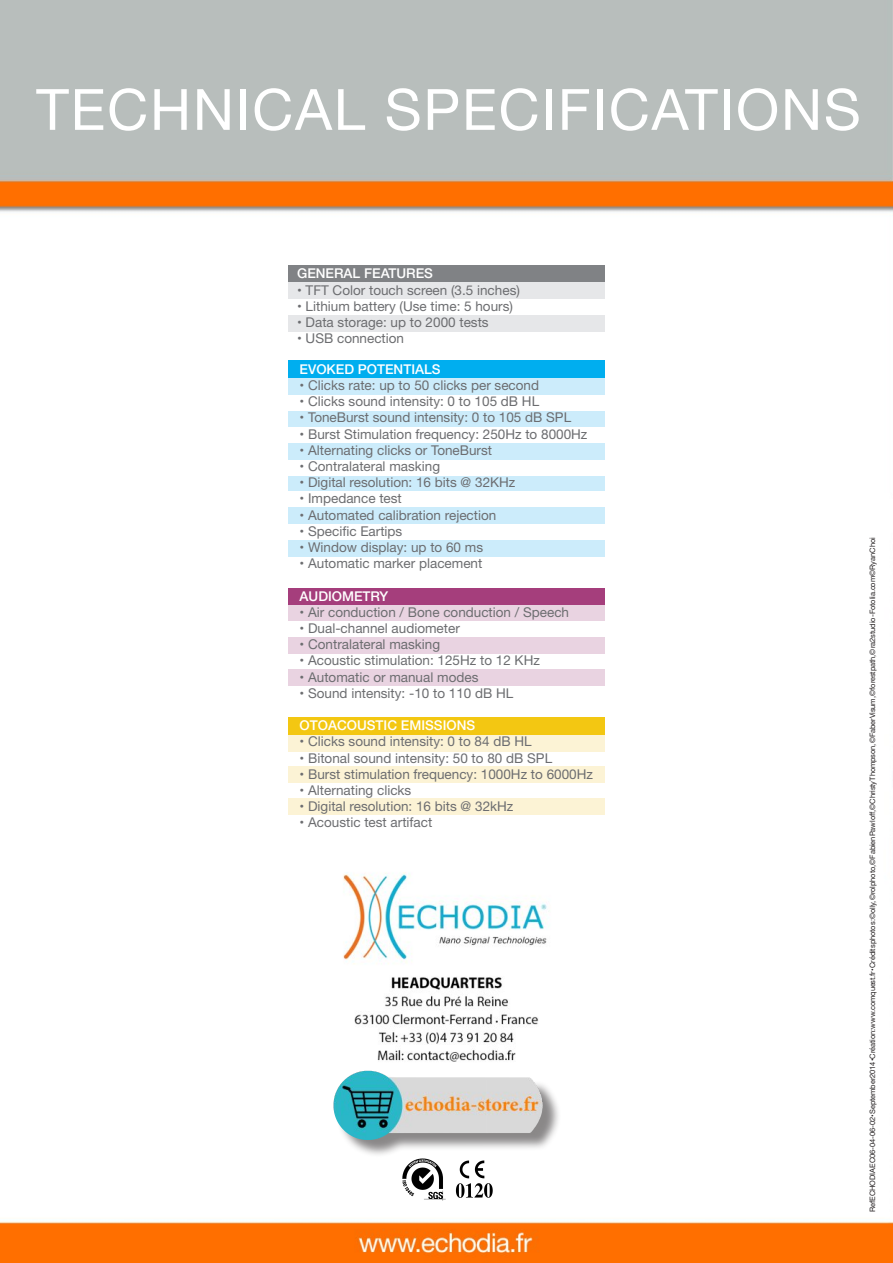
<style>
.page{position:relative;width:893px;height:1263px;background:#fff}
.page>*{position:absolute;margin:0;border:0;box-sizing:border-box;transform-origin:0 0}
.t1{font:57px "Helvetica Neue";letter-spacing:.03em;color:#fff}
.t2{font:13.5px "Helvetica Neue";color:#6c6d70}
.t3{font:500 13.5px "Helvetica Neue";color:#fff}
.t4{font:7.5px "Helvetica Neue";letter-spacing:-.015em;color:#231f20}
</style>
<div class="page">
<img style="left:0;top:0;width:893px;height:1263px">
<img style="left:454px;top:1167px;width:39px;height:33px">
<img style="left:399px;top:1167px;width:50px;height:37px">
<div style="left:288px;top:558px;width:317px;height:16px;background:#fff"></div>
<div style="left:288px;top:569px;width:317px;height:16px;background:#fff"></div>
<img style="left:333px;top:1060px;width:227px;height:107px">
<div style="left:288px;top:360px;width:317px;height:18px;background:#00aeef"></div>
<div style="left:288px;top:588px;width:317px;height:17px;background:#a53e7c"></div>
<div style="left:288px;top:265px;width:317px;height:17px;background:#808285"></div>
<div style="left:288px;top:717px;width:317px;height:18px;background:#f3c712"></div>
<div style="left:288px;top:378px;width:317px;height:179px;background:#ccecfb"></div>
<div style="left:288px;top:605px;width:317px;height:16px;background:#e9d3e1"></div>
<div style="left:288px;top:282px;width:317px;height:50px;background:#e6e7e9"></div>
<div style="left:288px;top:735px;width:317px;height:16px;background:#fcf3d5"></div>
<div style="left:288px;top:395px;width:317px;height:16px;background:#fff"></div>
<div style="left:288px;top:621px;width:317px;height:16px;background:#fff"></div>
<div style="left:288px;top:299px;width:317px;height:16px;background:#fff"></div>
<div style="left:288px;top:752px;width:317px;height:15px;background:#fff"></div>
<div style="left:288px;top:427px;width:317px;height:16px;background:#fff"></div>
<div style="left:288px;top:460px;width:317px;height:16px;background:#fff"></div>
<div style="left:288px;top:491px;width:317px;height:16px;background:#fff"></div>
<div style="left:288px;top:524px;width:317px;height:16px;background:#fff"></div>
<div style="left:288px;top:637px;width:317px;height:16px;background:#e9d3e1"></div>
<div style="left:288px;top:669px;width:317px;height:16px;background:#e9d3e1"></div>
<div style="left:288px;top:767px;width:317px;height:16px;background:#fcf3d5"></div>
<div style="left:288px;top:798px;width:317px;height:17px;background:#fcf3d5"></div>
<h1 class="t1" style="left:36px;top:68px;width:826px">TECHNICAL SPECIFICATIONS</h1>
<p class="t3" style="left:297px;top:263px;width:137px">GENERAL FEATURES</p>
<p class="t2" style="left:297px;top:280px;width:224px">• TFT Color touch screen (3.5 inches)</p>
<p class="t2" style="left:297px;top:296px;width:217px">• Lithium battery (Use time: 5 hours)</p>
<p class="t2" style="left:297px;top:312px;width:193px">• Data storage: up to 2000 tests</p>
<p class="t2" style="left:297px;top:329px;width:108px">• USB connection</p>
<p class="t3" style="left:300px;top:358px;width:143px">EVOKED POTENTIALS</p>
<p class="t2" style="left:300px;top:375px;width:241px">• Clicks rate: up to 50 clicks per second</p>
<p class="t2" style="left:300px;top:392px;width:241px">• Clicks sound intensity: 0 to 105 dB HL</p>
<p class="t2" style="left:300px;top:408px;width:273px">• ToneBurst sound intensity: 0 to 105 dB SPL</p>
<p class="t2" style="left:300px;top:424px;width:289px">• Burst Stimulation frequency: 250Hz to 8000Hz</p>
<p class="t2" style="left:300px;top:440px;width:194px">• Alternating clicks or ToneBurst</p>
<p class="t2" style="left:300px;top:456px;width:142px">• Contralateral masking</p>
<p class="t2" style="left:300px;top:473px;width:217px">• Digital resolution: 16 bits @ 32KHz</p>
<p class="t2" style="left:300px;top:489px;width:104px">• Impedance test</p>
<p class="t2" style="left:300px;top:505px;width:198px">• Automated calibration rejection</p>
<p class="t2" style="left:300px;top:521px;width:104px">• Specific Eartips</p>
<p class="t2" style="left:300px;top:537px;width:185px">• Window display: up to 60 ms</p>
<p class="t2" style="left:300px;top:554px;width:184px">• Automatic marker placement</p>
<p class="t3" style="left:300px;top:585px;width:90px">AUDIOMETRY</p>
<p class="t2" style="left:300px;top:602px;width:271px">• Air conduction / Bone conduction / Speech</p>
<p class="t2" style="left:300px;top:618px;width:162px">• Dual-channel audiometer</p>
<p class="t2" style="left:300px;top:635px;width:142px">• Contralateral masking</p>
<p class="t2" style="left:300px;top:651px;width:242px">• Acoustic stimulation: 125Hz to 12 KHz</p>
<p class="t2" style="left:300px;top:667px;width:180px">• Automatic or manual modes</p>
<p class="t2" style="left:300px;top:683px;width:215px">• Sound intensity: -10 to 110 dB HL</p>
<p class="t3" style="left:300px;top:714px;width:177px">OTOACOUSTIC EMISSIONS</p>
<p class="t2" style="left:300px;top:732px;width:234px">• Clicks sound intensity: 0 to 84 dB HL</p>
<p class="t2" style="left:300px;top:748px;width:254px">• Bitonal sound intensity: 50 to 80 dB SPL</p>
<p class="t2" style="left:300px;top:764px;width:295px">• Burst stimulation frequency: 1000Hz to 6000Hz</p>
<p class="t2" style="left:300px;top:780px;width:113px">• Alternating clicks</p>
<p class="t2" style="left:300px;top:797px;width:215px">• Digital resolution: 16 bits @ 32kHz</p>
<p class="t2" style="left:300px;top:813px;width:134px">• Acoustic test artifact</p>
<p class="t4" style="left:867px;top:1212px;width:676px;rotate:-90deg">Ref ECHODIA EC06-04-06-02 • September 2014• Création : www.comquest.fr • Crédits photos : © olly, © rolphoto, © Fabien Pawloff, © Christy Thompson, © Faber Visum, © forestpath, © ra2 studio - Fotolia.com © Ryan Choi</p>
</div>
